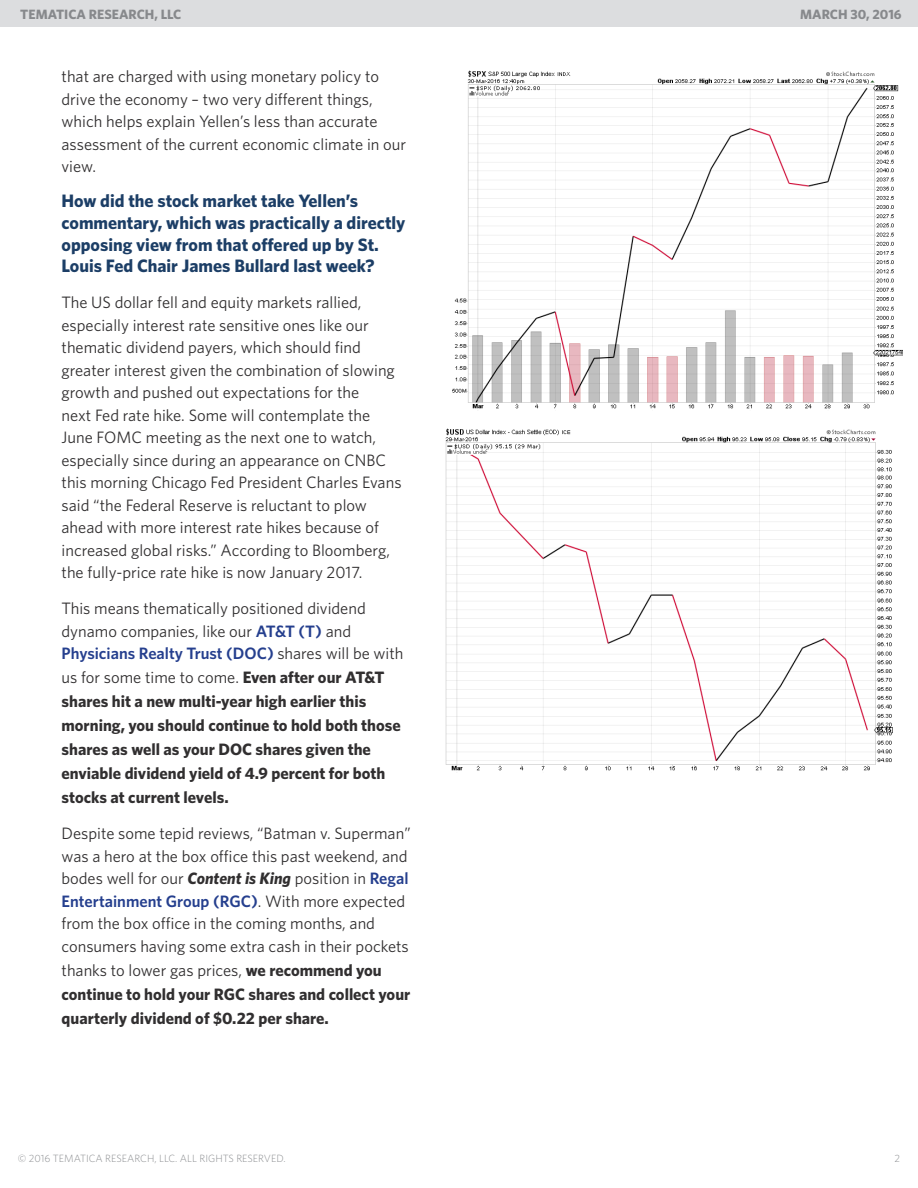
<style>
.page{position:relative;width:918px;height:1188px;background:#fff}
.page>*{position:absolute;margin:0;border:0;box-sizing:border-box;transform-origin:0 0}
.Main_Body_Text{font:700 18px/21.6px "Whitney";color:#1c3e66}
.Main_Body_Text-2{font:16.5px/22.5px "Whitney";color:#312f30}
.Main_Body_Text-3{font:700 16.5px/24px "Whitney";color:#312f30}
.t1{font:700 13.5px "Whitney";color:#87898c}
.Section_Headline{font:300 10.5px "Whitney";color:#8a8c8f}
.s1{font-weight:600;color:#253f8e}
.s2{font-weight:400}
.s3{font-weight:700;font-style:italic}
</style>
<div class="page">
<div style="left:0;top:0;width:918px;height:27px;background:#dcdddf"></div>
<img style="left:452px;top:70px;width:451px;height:339px">
<img style="left:445px;top:428px;width:448px;height:343px">
<p class="t1" style="left:20px;top:6px;width:163px">TEMATICA RESEARCH, LLC</p>
<p class="t1" style="left:800px;top:6px;width:103px">MARCH 30, 2016</p>
<p class="Main_Body_Text-2" style="left:62px;top:65px;width:346px">that are charged with using monetary policy to drive the economy – two very different things, which helps explain Yellen’s less than accurate assessment of the current economic climate in our view.</p>
<p class="Main_Body_Text" style="left:62px;top:190px;width:345px">How did the stock market take Yellen’s commentary, which was practically a directly opposing view from that offered up by St.<br>Louis Fed Chair James Bullard last week?</p>
<p class="Main_Body_Text-2" style="left:62px;top:291px;width:342px">The US dollar fell and equity markets rallied, especially interest rate sensitive ones like our thematic dividend payers, which should find greater interest given the combination of slowing growth and pushed out expectations for the<br>next Fed rate hike. Some will contemplate the June FOMC meeting as the next one to watch, especially since during an appearance on CNBC this morning Chicago Fed President Charles Evans said “the Federal Reserve is reluctant to plow ahead with more interest rate hikes because of increased global risks.” According to Bloomberg, the fully-price rate hike is now January 2017.</p>
<p class="Main_Body_Text-2" style="left:62px;top:597px;width:343px">This means thematically positioned dividend dynamo companies, like our <span class="s1">AT&amp;T (T)</span> and<br><span class="s1">Physicians Realty Trust (DOC)</span> shares will be with</p>
<p class="Main_Body_Text-3" style="left:62px;top:665px;width:341px"><span class="s2">us for some time to come.</span> Even after our AT&amp;T shares hit a new multi-year high earlier this morning, you should continue to hold both those shares as well as your DOC shares given the enviable dividend yield of 4.9 percent for both stocks at current levels.</p>
<p class="Main_Body_Text-2" style="left:62px;top:822px;width:351px">Despite some tepid reviews, “Batman v. Superman” was a hero at the box office this past weekend, and bodes well for our <span class="s3">Content is King</span> position in <span class="s1">Regal Entertainment Group (RGC)</span>. With more expected from the box office in the coming months, and consumers having some extra cash in their pockets</p>
<p class="Main_Body_Text-3" style="left:62px;top:958px;width:350px"><span class="s2">thanks to lower gas prices,</span> we recommend you continue to hold your RGC shares and collect your quarterly dividend of $0.22 per share.</p>
<p class="Section_Headline" style="left:18px;top:1151px;width:269px">© 2016 TEMATICA RESEARCH, LLC. ALL RIGHTS RESERVED.</p>
<p class="Section_Headline" style="left:895px;top:1151px;width:7px">2</p>
</div>
